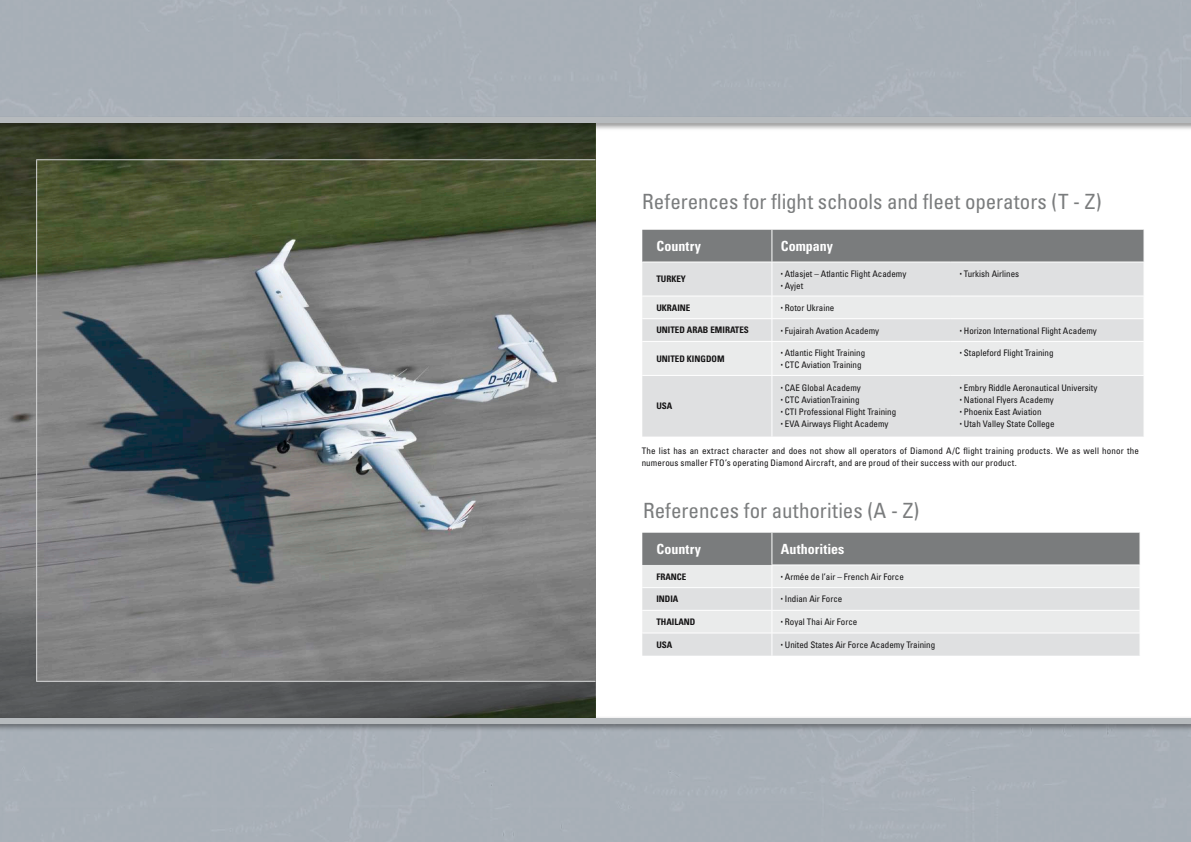
<style>
.page{position:relative;width:1191px;height:842px;background:#fff}
.page>*{position:absolute;margin:0;border:0;box-sizing:border-box;transform-origin:0 0}
.t1{font:condensed 21px "Univers LT Std";letter-spacing:-.005em;color:#7a7c7d}
.t2{font:700 condensed 14px "Univers LT Std";letter-spacing:.005em;color:#fff}
.t3{font:condensed 9px/12px "Univers LT Std";color:#141314}
.t4{font:700 condensed 9px "Univers LT Std";color:#141314}
</style>
<div class="page">
<div style="left:642px;top:230px;width:501px;height:32px;background:#7a7c7d"></div>
<div style="left:642px;top:263px;width:501px;height:174px;background:#dfe0e1"></div>
<hr style="left:771px;top:230px;width:1px;height:32px;background:#fff">
<hr style="left:771px;top:262px;width:1px;height:34px;background:#fff">
<hr style="left:771px;top:376px;width:1px;height:61px;background:#fff">
<hr style="left:772px;top:375px;width:178px;height:1px;background:#fff">
<hr style="left:950px;top:375px;width:193px;height:1px;background:#fff">
<hr style="left:642px;top:375px;width:130px;height:1px;background:#fff">
<img style="left:0;top:400px;width:595px;height:42px">
<svg style="left:0;top:131px;width:595px;height:269px;background:#686e61"></svg>
<svg style="left:0;top:442px;width:595px;height:273px;background:#77797b"></svg>
<hr style="left:36px;top:159px;width:559px;height:1px;background:#d5d6d7">
<hr style="left:36px;top:160px;width:1px;height:522px;background:#d5d6d7">
<hr style="left:37px;top:681px;width:558px;height:1px;background:#d5d6d7">
<div style="left:0;top:115px;width:1191px;height:16px;background:#141314;opacity:.5"></div>
<div style="left:0;top:118px;width:1191px;height:5px;background:#b6babd"></div>
<div style="left:0;top:715px;width:1191px;height:17px;background:#141314;opacity:.5"></div>
<div style="left:0;top:718px;width:1191px;height:5px;background:#b6babd"></div>
<svg style="left:642px;top:296px;width:502px;height:79px;background:#e7e8e8"></svg>
<svg style="left:642px;top:533px;width:498px;height:123px;background:#cacbcc"></svg>
<h1 class="t1" style="left:642px;top:188px;width:461px">References for flight schools and fleet operators (T - Z)</h1>
<h2 class="t2" style="left:656px;top:237px;width:46px">Country</h2>
<h2 class="t2" style="left:780px;top:237px;width:54px">Company</h2>
<p class="t4" style="left:656px;top:274px;width:31px">TURKEY</p>
<p class="t3" style="left:785px;top:267px;width:123px">Atlasjet – Atlantic Flight Academy<br>Ayjet</p>
<p class="t3" style="left:963px;top:267px;width:57px">Turkish Airlines</p>
<p class="t4" style="left:656px;top:302px;width:36px">UKRAINE</p>
<p class="t3" style="left:785px;top:301px;width:51px">Rotor Ukraine</p>
<p class="t4" style="left:656px;top:325px;width:94px">UNITED ARAB EMIRATES</p>
<p class="t3" style="left:785px;top:324px;width:96px">Fujairah Avation Academy</p>
<p class="t3" style="left:963px;top:324px;width:134px">Horizon International Flight Academy</p>
<p class="t4" style="left:656px;top:353px;width:70px">UNITED KINGDOM</p>
<p class="t3" style="left:785px;top:347px;width:82px">Atlantic Flight Training<br>CTC Aviation Training</p>
<p class="t3" style="left:963px;top:347px;width:91px">Stapleford Flight Training</p>
<p class="t4" style="left:656px;top:400px;width:18px">USA</p>
<p class="t3" style="left:785px;top:382px;width:113px">CAE Global Academy<br>CTC AviationTraining<br>CTI Professional Flight Training<br>EVA Airways Flight Academy</p>
<p class="t3" style="left:963px;top:382px;width:135px">Embry Riddle Aeronautical University<br>National Flyers Academy<br>Phoenix East Aviation<br>Utah Valley State College</p>
<p class="t3" style="left:641px;top:445px;width:499px">The list has an extract character and does not show all operators of Diamond A/C flight training products. We as well honor the numerous smaller FTO’s operating Diamond Aircraft, and are proud of their success with our product.</p>
<h1 class="t1" style="left:643px;top:497px;width:278px">References for authorities (A - Z)</h1>
<h2 class="t2" style="left:656px;top:540px;width:46px">Country</h2>
<h2 class="t2" style="left:780px;top:540px;width:65px">Authorities</h2>
<p class="t4" style="left:656px;top:571px;width:32px">FRANCE</p>
<p class="t3" style="left:785px;top:570px;width:120px">Armée de l’air – French Air Force</p>
<p class="t4" style="left:656px;top:593px;width:24px">INDIA</p>
<p class="t3" style="left:785px;top:593px;width:59px">Indian Air Force</p>
<p class="t4" style="left:656px;top:616px;width:40px">THAILAND</p>
<p class="t3" style="left:785px;top:616px;width:74px">Royal Thai Air Force</p>
<p class="t4" style="left:656px;top:639px;width:18px">USA</p>
<p class="t3" style="left:785px;top:638px;width:152px">United States Air Force Academy Training</p>
</div>
